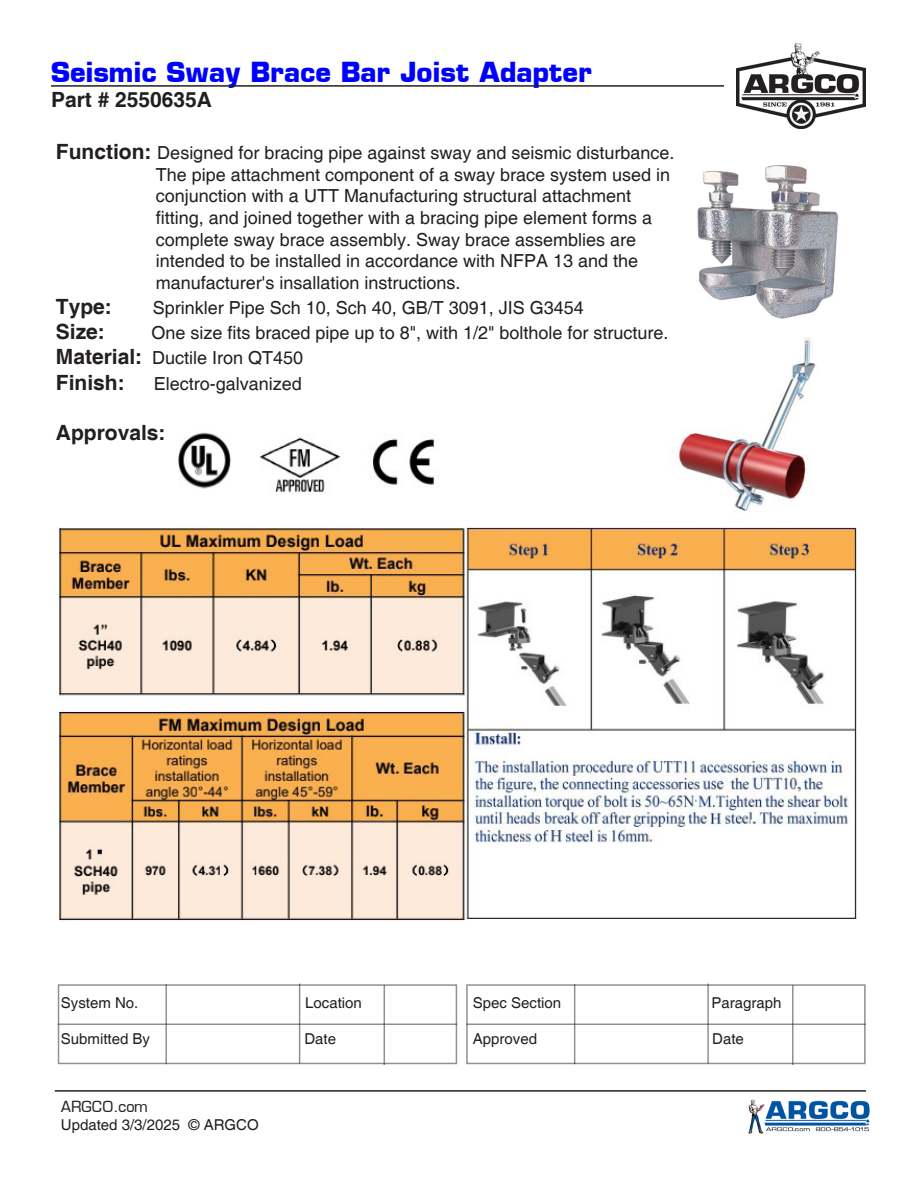
<style>
.page{position:relative;width:918px;height:1188px;background:#fff}
.page>*{position:absolute;margin:0;border:0;box-sizing:border-box;transform-origin:0 0}
.t1{font:700 27px "Metrostyle";color:#00f}
.t2{font:700 21px "Helvetica";color:#231f20}
.t3{font:18px "Helvetica";color:#231f20}
.t4{font:15px "Helvetica";color:#231f20}
.t5{font:15px "Metrostyle";color:#231f20}
.s1{font-weight:700;font-size:21px}
</style>
<div class="page">
<hr style="left:165px;top:984px;width:2px;height:80px;background:#231f20">
<hr style="left:58px;top:1024px;width:399px;height:1px;background:#231f20">
<hr style="left:384px;top:985px;width:1px;height:80px;background:#231f20">
<hr style="left:299px;top:984px;width:1px;height:79px;background:#231f20">
<hr style="left:574px;top:984px;width:1px;height:80px;background:#231f20">
<hr style="left:466px;top:1024px;width:400px;height:1px;background:#231f20">
<hr style="left:792px;top:985px;width:2px;height:80px;background:#231f20">
<hr style="left:707px;top:984px;width:2px;height:79px;background:#231f20">
<hr style="left:51px;top:85px;width:673px;height:2px;background:#231f20">
<img style="left:737px;top:44px;width:129px;height:84px">
<hr style="left:55px;top:1090px;width:811px;height:2px;background:#231f20">
<img style="left:748px;top:1099px;width:122px;height:35px">
<img style="left:57px;top:526px;width:799px;height:395px">
<img style="left:678px;top:338px;width:138px;height:174px">
<img style="left:697px;top:165px;width:141px;height:154px">
<img style="left:178px;top:432px;width:257px;height:60px">
<p class="t1" style="left:51px;top:55px;width:543px">Seismic Sway Brace Bar Joist Adapter</p>
<p class="t2" style="left:51px;top:87px;width:163px">Part # 2550635A</p>
<p class="t3" style="left:56px;top:143px;width:620px"><span class="s1">Function:</span> Designed for bracing pipe against sway and seismic disturbance.</p>
<p class="t3" style="left:156px;top:164px;width:516px">The pipe attachment component of a sway brace system used in</p>
<p class="t3" style="left:156px;top:186px;width:477px">conjunction with a UTT Manufacturing structural attachment</p>
<p class="t3" style="left:156px;top:207px;width:498px">fitting, and joined together with a bracing pipe element forms a</p>
<p class="t3" style="left:156px;top:229px;width:482px">complete sway brace assembly. Sway brace assemblies are</p>
<p class="t3" style="left:156px;top:251px;width:484px">intended to be installed in accordance with NFPA 13 and the</p>
<p class="t3" style="left:156px;top:272px;width:306px">manufacturer's insallation instructions.</p>
<p class="t2" style="left:56px;top:294px;width:58px">Type:</p>
<p class="t3" style="left:153px;top:297px;width:433px">Sprinkler Pipe Sch 10, Sch 40, GB/T 3091, JIS G3454</p>
<p class="t2" style="left:56px;top:319px;width:51px">Size:</p>
<p class="t3" style="left:152px;top:323px;width:519px">One size fits braced pipe up to 8", with 1/2" bolthole for structure.</p>
<p class="t3" style="left:56px;top:348px;width:249px"><span class="s1">Material:</span> Ductile Iron QT450</p>
<p class="t2" style="left:56px;top:369px;width:70px">Finish:</p>
<p class="t3" style="left:154px;top:373px;width:150px">Electro-galvanized</p>
<p class="t2" style="left:56px;top:420px;width:111px">Approvals:</p>
<p class="t4" style="left:61px;top:994px;width:79px">System No.</p>
<p class="t4" style="left:305px;top:994px;width:58px">Location</p>
<p class="t4" style="left:61px;top:1030px;width:91px">Submitted By</p>
<p class="t4" style="left:304px;top:1030px;width:33px">Date</p>
<p class="t5" style="left:61px;top:1097px;width:88px">ARGCO.com</p>
<p class="t4" style="left:61px;top:1116px;width:199px">Updated 3/3/2025 © ARGCO</p>
<p class="t4" style="left:473px;top:994px;width:90px">Spec Section</p>
<p class="t4" style="left:711px;top:994px;width:72px">Paragraph</p>
<p class="t4" style="left:473px;top:1030px;width:66px">Approved</p>
<p class="t4" style="left:712px;top:1030px;width:33px">Date</p>
</div>
